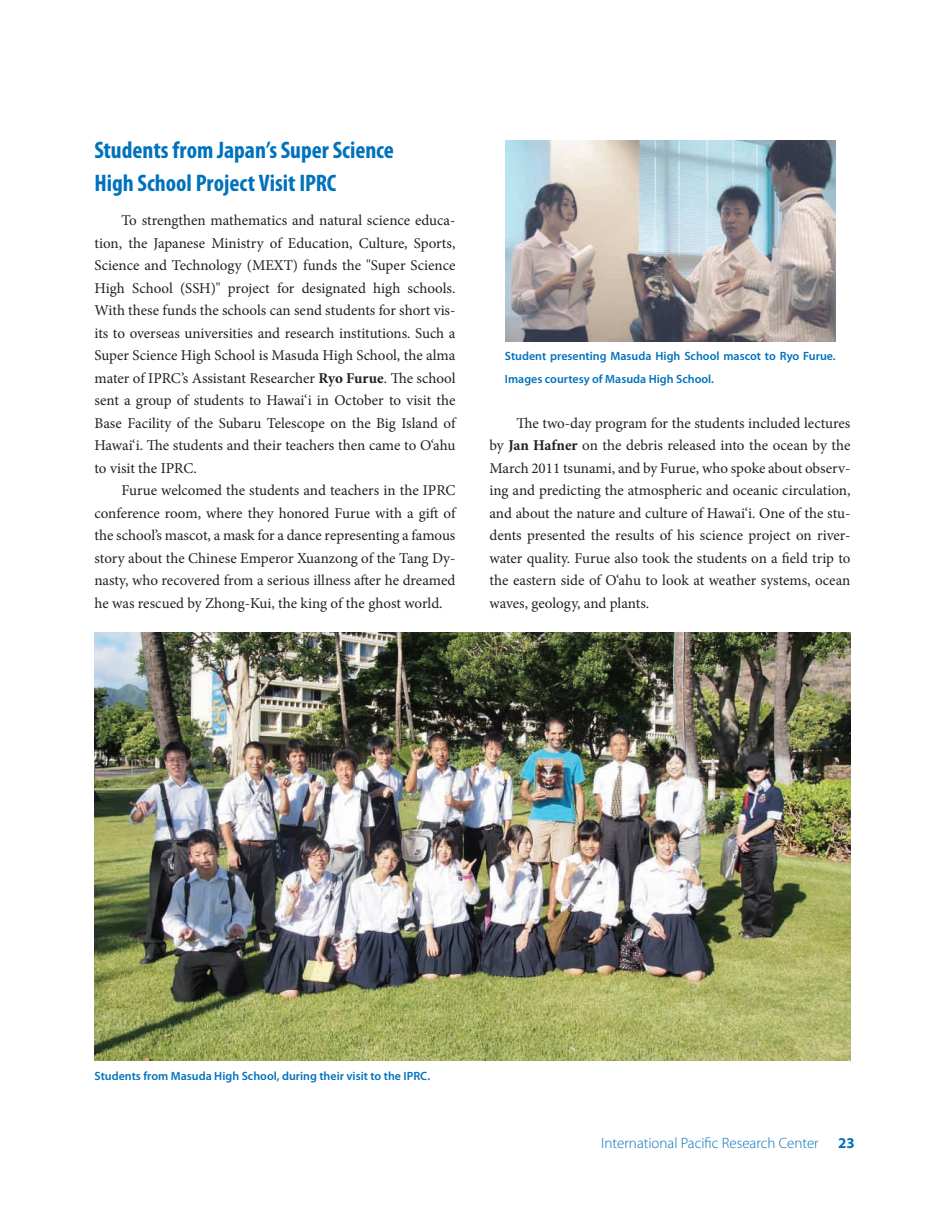
<style>
.page{position:relative;width:945px;height:1215px;background:#fff}
.page>*{position:absolute;margin:0;border:0;box-sizing:border-box;transform-origin:0 0}
.t1{font:700 condensed 24px/33px "Myriad Pro";color:#0072bc}
.t2{font:15px/22.5px "Minion Pro";letter-spacing:-.005em;color:#231f20;text-align:justify}
.t3{font:300 15px "Myriad Pro";color:#0072bc}
.t4{font:700 15px "Myriad Pro";color:#0072bc}
.t5{font:600 12px/22.5px "Myriad Pro";color:#0072bc}
.s1{font-weight:700}
</style>
<div class="page">
<img style="left:95px;top:632px;width:756px;height:428px">
<img style="left:506px;top:141px;width:330px;height:200px">
<h1 class="t1" style="left:94px;top:133px;width:301px">Students from Japan’s Super Science<br>High School Project Visit IPRC</h1>
<p class="t2" style="left:94px;top:209px;width:363px;text-indent:27px">To strengthen mathematics and natural science educa&shy;tion, the Japanese Ministry of Education, Culture, Sports, Science and Technology (MEXT) funds the "Super Science High School (SSH)" project for designated high schools.<br>With these funds the schools can send students for short vis&shy;its to overseas universities and research institutions. Such a Super Science High School is Masuda High School, the alma mater of IPRC’s Assistant Researcher <span class="s1">Ryo Furue</span>. The school sent a group of students to Hawai‘i in October to visit the Base Facility of the Subaru Telescope on the Big Island of Hawai‘i. The students and their teachers then came to O‘ahu to visit the IPRC.</p>
<p class="t2" style="left:94px;top:479px;width:363px;text-indent:27px">Furue welcomed the students and teachers in the IPRC conference room, where they honored Furue with a gift of the school’s mascot, a mask for a dance representing a famous story about the Chinese Emperor Xuanzong of the Tang Dy&shy;nasty, who recovered from a serious illness after he dreamed he was rescued by Zhong-Kui, the king of the ghost world.</p>
<p class="t5" style="left:505px;top:344px;width:332px">Student presenting Masuda High School mascot to Ryo Furue.<br>Images courtesy of Masuda High School.</p>
<p class="t2" style="left:490px;top:412px;width:363px;text-indent:27px">The two-day program for the students included lectures by <span class="s1">Jan Hafner</span> on the debris released into the ocean by the March 2011 tsunami, and by Furue, who spoke about observ&shy;ing and predicting the atmospheric and oceanic circulation, and about the nature and culture of Hawai‘i. One of the stu&shy;dents presented the results of his science project on river&shy;water quality. Furue also took the students on a field trip to the eastern side of O‘ahu to look at weather systems, ocean waves, geology, and plants.</p>
<p class="t5" style="left:94px;top:1064px;width:337px">Students from Masuda High School, during their visit to the IPRC.</p>
<p class="t3" style="left:601px;top:1134px;width:219px">International Pacific Research Center</p>
<p class="t4" style="left:838px;top:1133px;width:18px">23</p>
</div>
